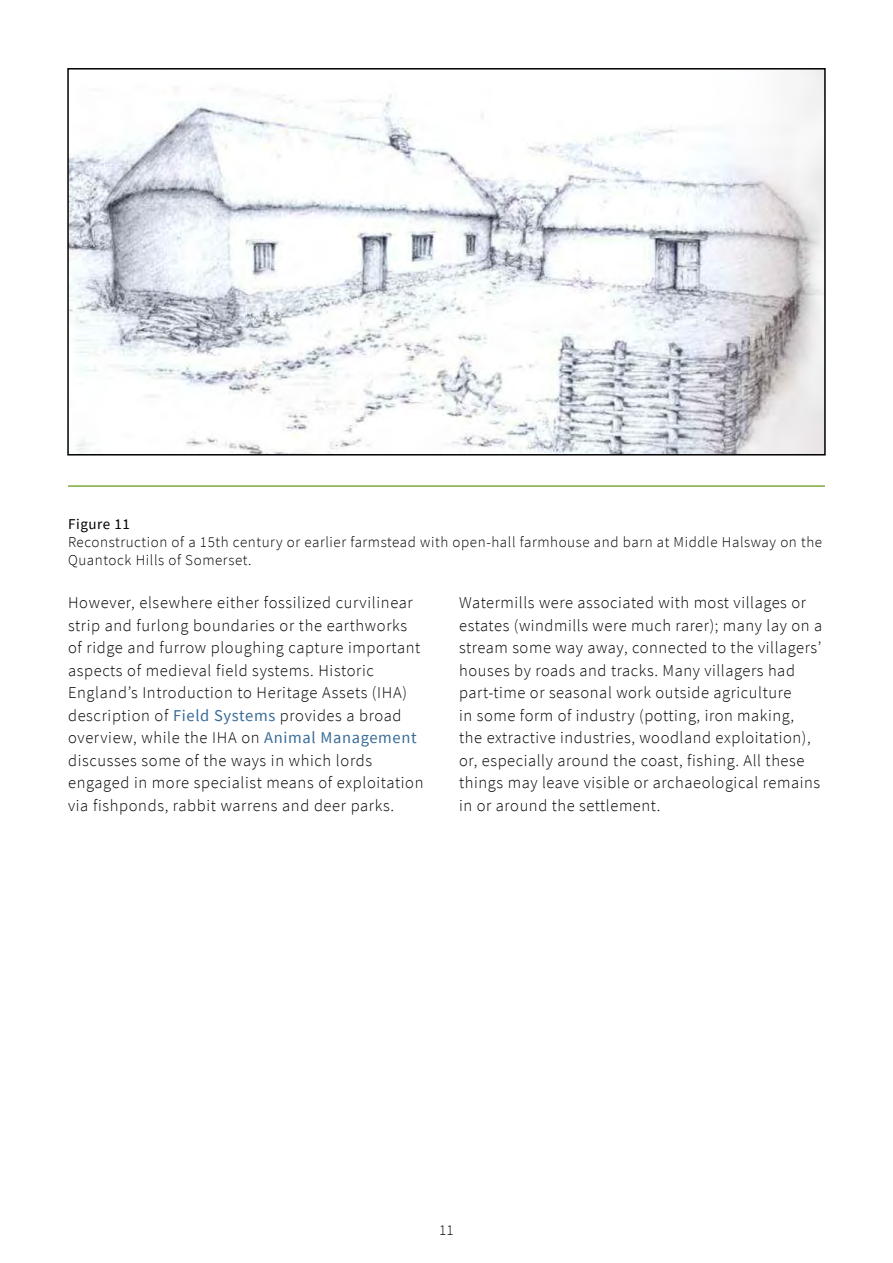
<style>
.page{position:relative;width:893px;height:1263px;background:#fff}
.page>*{position:absolute;margin:0;border:0;box-sizing:border-box;transform-origin:0 0}
.Body_text{font:300 16.5px/22.5px "Source Sans Pro";letter-spacing:.035em;color:#000}
.Fig_Caption{font:300 15px "Source Sans Pro";letter-spacing:.04em;color:#000}
.Fig_Head_rule_above{font:15px "Source Sans Pro";letter-spacing:.04em;color:#000}
.s1{font-weight:400;color:#396c98}
</style>
<div class="page">
<hr style="left:68px;top:485px;width:757px;height:2px;background:#7da93c">
<img style="left:70px;top:71px;width:753px;height:381px">
<div style="left:67px;top:68px;width:759px;height:387px;border:2px solid #000"></div>
<p class="Fig_Head_rule_above" style="left:68px;top:515px;width:64px">Figure 11</p>
<p class="Fig_Caption" style="left:68px;top:551px;width:185px">Quantock Hills of Somerset.</p>
<p class="Fig_Caption" style="left:68px;top:533px;width:756px">Reconstruction of a 15th century or earlier farmstead with open-hall farmhouse and barn at Middle Halsway on the</p>
<p class="Body_text" style="left:68px;top:591px;width:354px">However, elsewhere either fossilized curvilinear strip and furlong boundaries or the earthworks of ridge and furrow ploughing capture important aspects of medieval field systems. Historic England’s Introduction to Heritage Assets (IHA) description of <span class="s1">Field Systems</span> provides a broad</p>
<p class="Body_text" style="left:68px;top:726px;width:350px">overview, while the IHA on <span class="s1">Animal Management</span></p>
<p class="Body_text" style="left:68px;top:749px;width:357px">discusses some of the ways in which lords engaged in more specialist means of exploitation via fishponds, rabbit warrens and deer parks.</p>
<p class="Body_text" style="left:459px;top:591px;width:364px">Watermills were associated with most villages or estates (windmills were much rarer); many lay on a stream some way away, connected to the villagers’ houses by roads and tracks. Many villagers had part-time or seasonal work outside agriculture<br>in some form of industry (potting, iron making,<br>the extractive industries, woodland exploitation), or, especially around the coast, fishing. All these things may leave visible or archaeological remains in or around the settlement.</p>
<p class="Fig_Caption" style="left:439px;top:1221px;width:16px">11</p>
</div>
